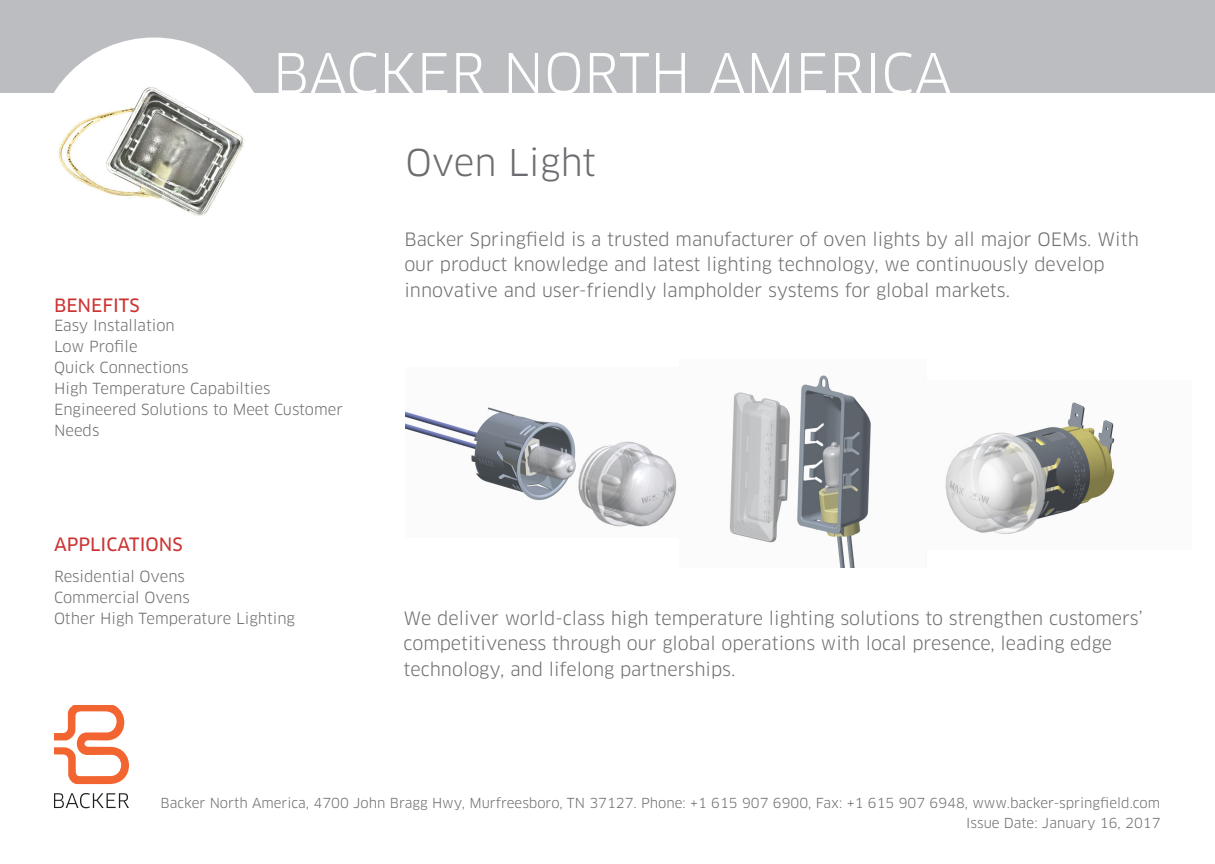
<style>
.page{position:relative;width:1215px;height:864px;background:#fff}
.page>*{position:absolute;margin:0;border:0;box-sizing:border-box;transform-origin:0 0}
.t1{font:54px "Clan Pro";color:#fff}
.t2{font:36px "Clan Pro";color:#6c6d70}
.t3{font:18px/25.5px "Clan Pro";color:#6c6d70}
.t4{font:18px "Clan Pro News";color:#c33}
.t5{font:15px/21px "Clan Pro";color:#6c6d70}
.t6{font:13.5px "Clan Pro";color:#6c6d70}
</style>
<div class="page">
<svg style="left:54px;top:793px;width:75px;height:15px"></svg>
<svg style="left:54px;top:705px;width:75px;height:79px"></svg>
<div style="left:0;top:0;width:1215px;height:92px;background:#bcbdc0"></div>
<img style="left:729px;top:375px;width:142px;height:192px">
<div style="left:44px;top:46px;width:220px;height:220px;background:#fff;border-radius:50%"></div>
<img style="left:54px;top:73px;width:200px;height:143px">
<div style="left:35px;top:37px;width:238px;height:238px;border:18px solid #fff;border-radius:50%"></div>
<img style="left:945px;top:402px;width:170px;height:132px">
<img style="left:406px;top:407px;width:271px;height:120px">
<p class="t1" style="left:273px;top:41px;width:681px">BACKER NORTH AMERICA</p>
<p class="t4" style="left:54px;top:295px;width:87px">BENEFITS</p>
<p class="t5" style="left:54px;top:315px;width:122px">Easy Installation</p>
<p class="t5" style="left:54px;top:336px;width:85px">Low Profile</p>
<p class="t5" style="left:54px;top:357px;width:136px">Quick Connections</p>
<p class="t5" style="left:54px;top:378px;width:218px">High Temperature Capabilties</p>
<p class="t5" style="left:54px;top:399px;width:290px">Engineered Solutions to Meet Customer<br>Needs</p>
<p class="t4" style="left:54px;top:534px;width:130px">APPLICATIONS</p>
<p class="t5" style="left:54px;top:566px;width:132px">Residential Ovens</p>
<p class="t5" style="left:54px;top:587px;width:137px">Commercial Ovens</p>
<p class="t5" style="left:54px;top:608px;width:243px">Other High Temperature Lighting</p>
<p class="t2" style="left:406px;top:141px;width:192px">Oven Light</p>
<p class="t3" style="left:404px;top:226px;width:736px">Backer Springfield is a trusted manufacturer of oven lights by all major OEMs. With our product knowledge and latest lighting technology, we continuously develop innovative and user-friendly lampholder systems for global markets.</p>
<p class="t3" style="left:404px;top:606px;width:741px">We deliver world-class high temperature lighting solutions to strengthen customers’ competitiveness through our global operations with local presence, leading edge technology, and lifelong partnerships.</p>
<p class="t6" style="left:160px;top:795px;width:1001px">Backer North America, 4700 John Bragg Hwy, Murfreesboro, TN 37127. Phone: +1 615 907 6900, Fax: +1 615 907 6948, www.backer-springfield.com</p>
<p class="t6" style="left:966px;top:815px;width:196px">Issue Date: January 16, 2017</p>
</div>
